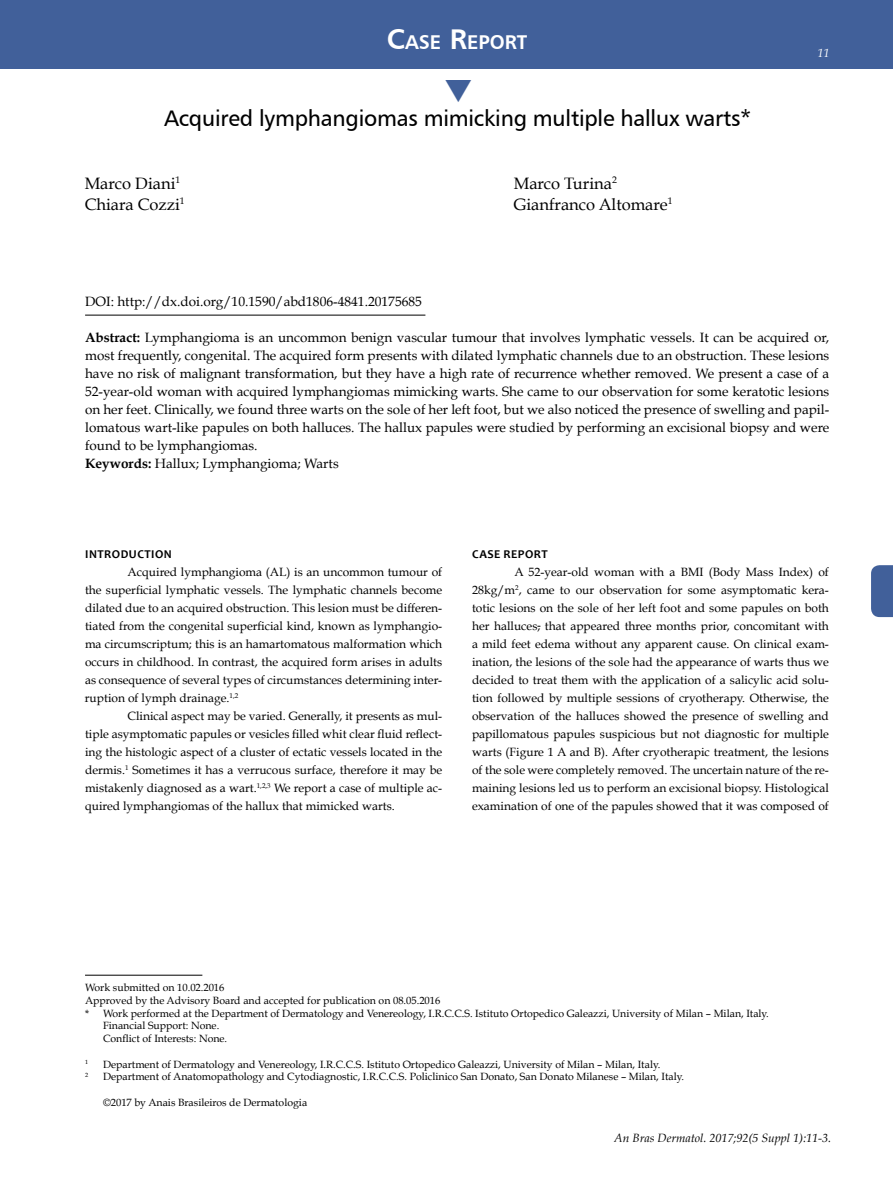
<style>
.page{position:relative;width:893px;height:1191px;background:#fff}
.page>*{position:absolute;margin:0;border:0;box-sizing:border-box;transform-origin:0 0}
.t1{font:28.5px "Humanist 777 BT Bold B";color:#fff}
.t2{font:22.5px "Humanist 777 BT Roman B";letter-spacing:-.01em;color:#000}
.t3{font:19.95px "Humanist 777 BT Bold B";color:#fff}
.t4{font:16.5px "Book Antiqua";color:#000}
.t5{font:13.5px/18px "Book Antiqua";color:#000}
.t6{font:12px/18px "Book Antiqua";color:#000;text-align:justify}
.t7{font:italic 12px "Book Antiqua";color:#000}
.t8{font:700 12px "Candara";letter-spacing:.04em;color:#000}
.t9{font:italic 12px "Book Antiqua";color:#fff}
.t10{font:10.5px "Book Antiqua";color:#000}
.t11{font:6.15px "Book Antiqua";color:#000}
.s1{font-size:28.5px}
.s2{font-weight:700}
</style>
<div class="page">
<svg style="left:871px;top:565px;width:22px;height:52px"></svg>
<div style="left:0;top:0;width:893px;height:68px;background:#41609a"></div>
<hr style="left:85px;top:975px;width:117px;height:1px;background:#000">
<hr style="left:85px;top:315px;width:340px;height:1px;background:#000">
<h1 class="t1" style="left:387px;top:21px;width:20px">C</h1>
<h3 class="t3" style="left:405px;top:29px;width:124px">ASE <span class="s1">R</span>EPORT</h3>
<h2 class="t2" style="left:164px;top:104px;width:589px">Acquired lymphangiomas mimicking multiple hallux warts*</h2>
<h3 class="t4" style="left:85px;top:173px;width:97px">Marco Diani<sup>1</sup></h3>
<h3 class="t4" style="left:514px;top:173px;width:105px">Marco Turina<sup>2</sup></h3>
<h3 class="t4" style="left:85px;top:194px;width:102px">Chiara Cozzi<sup>1</sup></h3>
<h3 class="t4" style="left:514px;top:194px;width:160px">Gianfranco Altomare<sup>1</sup></h3>
<p class="t9" style="left:818px;top:45px;width:13px">11</p>
<p class="t5" style="left:85px;top:292px;width:338px">DOI: http://dx.doi.org/10.1590/abd1806-4841.20175685</p>
<p class="t5" style="left:85px;top:328px;width:746px"><span class="s2">Abstract:</span> Lymphangioma is an uncommon benign vascular tumour that involves lymphatic vessels. It can be acquired or, most frequently, congenital. The acquired form presents with dilated lymphatic channels due to an obstruction. These lesions have no risk of malignant transformation, but they have a high rate of recurrence whether removed. We present a case of a 52-year-old woman with acquired lymphangiomas mimicking warts. She came to our observation for some keratotic lesions on her feet. Clinically, we found three warts on the sole of her left foot, but we also noticed the presence of swelling and papil&shy;lomatous wart-like papules on both halluces. The hallux papules were studied by performing an excisional biopsy and were found to be lymphangiomas.<br><span class="s2">Keywords:</span> Hallux; Lymphangioma; Warts</p>
<p class="t8" style="left:85px;top:547px;width:88px">INTRODUCTION</p>
<p class="t6" style="left:85px;top:563px;width:359px;text-indent:43px">Acquired lymphangioma (AL) is an uncommon tumour of the superficial lymphatic vessels. The lymphatic channels become dilated due to an acquired obstruction. This lesion must be differen&shy;tiated from the congenital superficial kind, known as lymphangio&shy;ma circumscriptum; this is an hamartomatous malformation which occurs in childhood. In contrast, the acquired form arises in adults as consequence of several types of circumstances determining inter&shy;ruption of lymph drainage.<sup>1,2</sup></p>
<p class="t6" style="left:85px;top:707px;width:359px;text-indent:43px">Clinical aspect may be varied. Generally, it presents as mul&shy;tiple asymptomatic papules or vesicles filled whit clear fluid reflect&shy;ing the histologic aspect of a cluster of ectatic vessels located in the dermis.<sup>1</sup> Sometimes it has a verrucous surface, therefore it may be mistakenly diagnosed as a wart.<sup>1,2,3</sup> We report a case of multiple ac&shy;quired lymphangiomas of the hallux that mimicked warts.</p>
<p class="t8" style="left:472px;top:547px;width:77px">CASE REPORT</p>
<p class="t6" style="left:472px;top:563px;width:358px;text-indent:43px">A 52-year-old woman with a BMI (Body Mass Index) of 28kg/m<sup>2</sup>, came to our observation for some asymptomatic kera&shy;totic lesions on the sole of her left foot and some papules on both her halluces, that appeared three months prior, concomitant with a mild feet edema without any apparent cause. On clinical exam&shy;ination, the lesions of the sole had the appearance of warts thus we decided to treat them with the application of a salicylic acid solu&shy;tion followed by multiple sessions of cryotherapy. Otherwise, the observation of the halluces showed the presence of swelling and papillomatous papules suspicious but not diagnostic for multiple warts (Figure 1 A and B). After cryotherapic treatment, the lesions of the sole were completely removed. The uncertain nature of the re&shy;maining lesions led us to perform an excisional biopsy. Histological examination of one of the papules showed that it was composed of</p>
<p class="t10" style="left:85px;top:981px;width:141px">Work submitted on 10.02.2016</p>
<p class="t10" style="left:85px;top:993px;width:357px">Approved by the Advisory Board and accepted for publication on 08.05.2016</p>
<p class="t10" style="left:85px;top:1006px;width:685px">* Work performed at the Department of Dermatology and Venereology, I.R.C.C.S. Istituto Ortopedico Galeazzi, University of Milan – Milan, Italy.</p>
<p class="t10" style="left:103px;top:1019px;width:118px">Financial Support: None.</p>
<p class="t10" style="left:103px;top:1032px;width:126px">Conflict of Interests: None.</p>
<p class="t11" style="left:85px;top:1058px;width:5px">1</p>
<p class="t10" style="left:103px;top:1057px;width:559px">Department of Dermatology and Venereology, I.R.C.C.S. Istituto Ortopedico Galeazzi, University of Milan – Milan, Italy.</p>
<p class="t11" style="left:85px;top:1071px;width:5px">2</p>
<p class="t10" style="left:103px;top:1070px;width:583px">Department of Anatomopathology and Cytodiagnostic, I.R.C.C.S. Policlinico San Donato, San Donato Milanese – Milan, Italy.</p>
<p class="t10" style="left:103px;top:1095px;width:206px">©2017 by Anais Brasileiros de Dermatologia</p>
<p class="t7" style="left:614px;top:1131px;width:218px">An Bras Dermatol. 2017;92(5 Suppl 1):11-3.</p>
</div>
